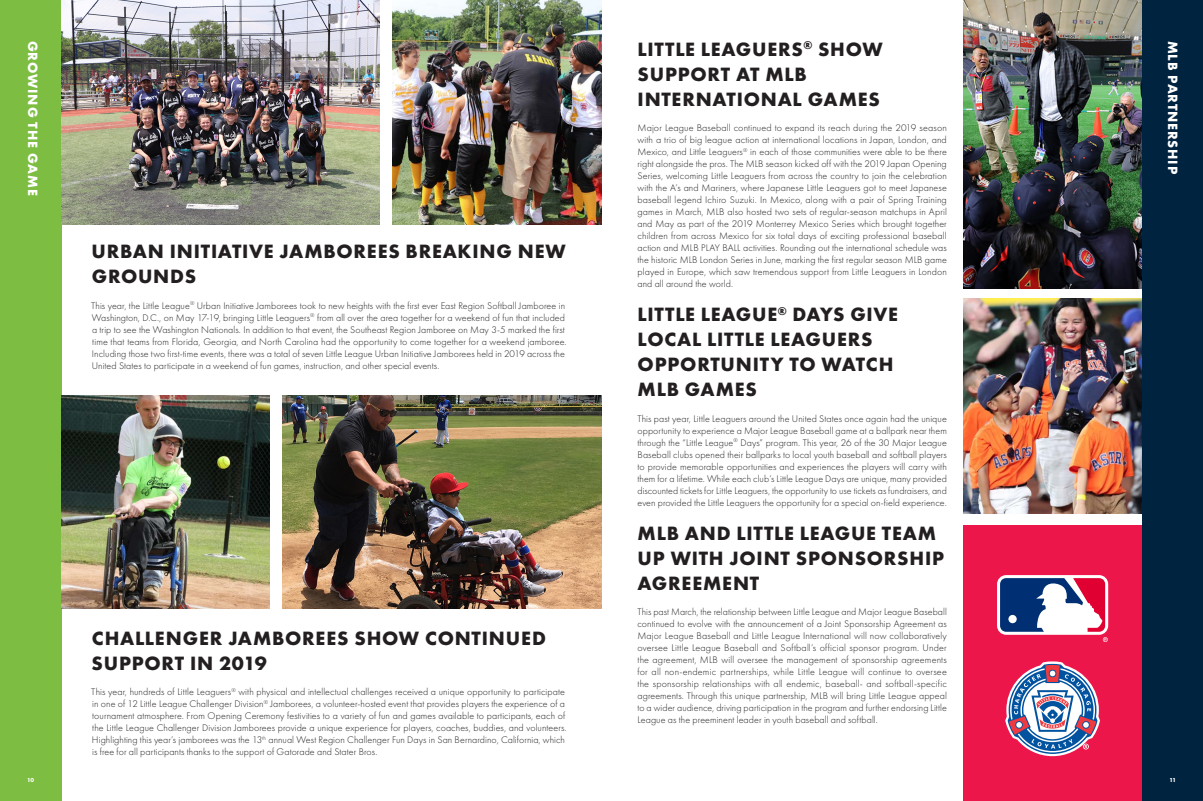
<style>
.page{position:relative;width:1203px;height:801px;background:#fff}
.page>*{position:absolute;margin:0;border:0;box-sizing:border-box;transform-origin:0 0}
.subhead_2019{font:700 20px/25px "Futura PT";letter-spacing:.035em;color:#231f20}
.t1{font:700 14px "Futura PT";letter-spacing:.06em;color:#fff}
.Body_Copy{font:300 10px/12px "Futura PT";letter-spacing:.01em;color:#231f20;text-align:justify}
.body_copy_2017{font:300 10px/12px "Futura PT";letter-spacing:.01em;color:#231f20}
.t2{font:700 6px "Futura PT";color:#fff}
</style>
<div class="page">
<div style="left:1141px;top:0;width:61px;height:801px;background:#002340"></div>
<div style="left:0;top:0;width:61px;height:801px;background:#7cbd42"></div>
<img style="left:61px;top:0;width:318px;height:224px">
<img style="left:393px;top:0;width:208px;height:224px">
<img style="left:963px;top:0;width:178px;height:289px">
<img style="left:963px;top:299px;width:178px;height:215px">
<div style="left:963px;top:525px;width:178px;height:276px;background:#ed164b"></div>
<img style="left:61px;top:396px;width:209px;height:213px">
<img style="left:283px;top:396px;width:318px;height:213px">
<svg style="left:1005px;top:661px;width:94px;height:95px"></svg>
<div style="left:997px;top:575px;width:111px;height:60px;background:#fff;border-radius:9px"></div>
<svg style="left:1000px;top:578px;width:107px;height:64px"></svg>
<h2 class="t1" style="left:42px;top:41px;width:156px;rotate:90deg">GROWING THE GAME</h2>
<p class="subhead_2019" style="left:92px;top:239px;width:475px">URBAN INITIATIVE JAMBOREES BREAKING NEW<br>GROUNDS</p>
<p class="body_copy_2017" style="left:91px;top:299px;width:477px">This year, the Little League<sup>®</sup> Urban Initiative Jamborees took to new heights with the first ever East Region Softball Jamboree in Washington, D.C., on May 17-19, bringing Little Leaguers<sup>®</sup> from all over the area together for a weekend of fun that included a trip to see the Washington Nationals. In addition to that event, the Southeast Region Jamboree on May 3-5 marked the first time that teams from Florida, Georgia, and North Carolina had the opportunity to come together for a weekend jamboree.<br>Including those two first-time events, there was a total of seven Little League Urban Initiative Jamborees held in 2019 across the United States to participate in a weekend of fun games, instruction, and other special events.</p>
<p class="t2" style="left:27px;top:776px;width:9px">10</p>
<p class="subhead_2019" style="left:92px;top:625px;width:456px">CHALLENGER JAMBOREES SHOW CONTINUED<br>SUPPORT IN 2019</p>
<p class="body_copy_2017" style="left:91px;top:686px;width:477px">This year, hundreds of Little Leaguers<sup>®</sup> with physical and intellectual challenges received a unique opportunity to participate in one of 12 Little League Challenger Division<sup>®</sup> Jamborees, a volunteer-hosted event that provides players the experience of a tournament atmosphere. From Opening Ceremony festivities to a variety of fun and games available to participants, each of the Little League Challenger Division Jamborees provide a unique experience for players, coaches, buddies, and volunteers.<br>Highlighting this year’s jamborees was the 13<sup>th</sup> annual West Region Challenger Fun Days in San Bernardino, California, which is free for all participants thanks to the support of Gatorade and Stater Bros.</p>
<p class="subhead_2019" style="left:637px;top:36px;width:247px">LITTLE LEAGUERS<sup>®</sup> SHOW<br>SUPPORT AT MLB<br>INTERNATIONAL GAMES</p>
<p class="Body_Copy" style="left:637px;top:122px;width:311px">Major League Baseball continued to expand its reach during the 2019 season with a trio of big league action at international locations in Japan, London, and Mexico, and Little Leaguers<sup>®</sup> in each of those communities were able to be there right alongside the pros. The MLB season kicked off with the 2019 Japan Opening Series, welcoming Little Leaguers from across the country to join the celebration with the A’s and Mariners, where Japanese Little Leaguers got to meet Japanese baseball legend Ichiro Suzuki. In Mexico, along with a pair of Spring Training games in March, MLB also hosted two sets of regular-season matchups in April and May as part of the 2019 Monterrey Mexico Series which brought together children from across Mexico for six total days of exciting professional baseball action and MLB PLAY BALL activities. Rounding out the international schedule was the historic MLB London Series in June, marking the first regular season MLB game played in Europe, which saw tremendous support from Little Leaguers in London and all around the world.</p>
<p class="subhead_2019" style="left:637px;top:302px;width:262px">LITTLE LEAGUE<sup>®</sup> DAYS GIVE<br>LOCAL LITTLE LEAGUERS<br>OPPORTUNITY TO WATCH<br>MLB GAMES</p>
<p class="Body_Copy" style="left:637px;top:413px;width:311px">This past year, Little Leaguers around the United States once again had the unique opportunity to experience a Major League Baseball game at a ballpark near them through the “Little League<sup>®</sup> Days” program. This year, 26 of the 30 Major League Baseball clubs opened their ballparks to local youth baseball and softball players to provide memorable opportunities and experiences the players will carry with them for a lifetime. While each club’s Little League Days are unique, many provided discounted tickets for Little Leaguers, the opportunity to use tickets as fundraisers, and even provided the Little Leaguers the opportunity for a special on-field experience.</p>
<p class="subhead_2019" style="left:637px;top:520px;width:308px">MLB AND LITTLE LEAGUE TEAM<br>UP WITH JOINT SPONSORSHIP<br>AGREEMENT</p>
<p class="Body_Copy" style="left:637px;top:606px;width:311px">This past March, the relationship between Little League and Major League Baseball continued to evolve with the announcement of a Joint Sponsorship Agreement as Major League Baseball and Little League International will now collaboratively oversee Little League Baseball and Softball’s official sponsor program. Under the agreement, MLB will oversee the management of sponsorship agreements for all non-endemic partnerships, while Little League will continue to oversee the sponsorship relationships with all endemic, baseball- and softball-specific agreements. Through this unique partnership, MLB will bring Little League appeal to a wider audience, driving participation in the program and further endorsing Little League as the preeminent leader in youth baseball and softball.</p>
<h2 class="t1" style="left:1181px;top:41px;width:135px;rotate:90deg">MLB PARTNERSHIP</h2>
<p class="t2" style="left:1169px;top:776px;width:8px">11</p>
</div>
